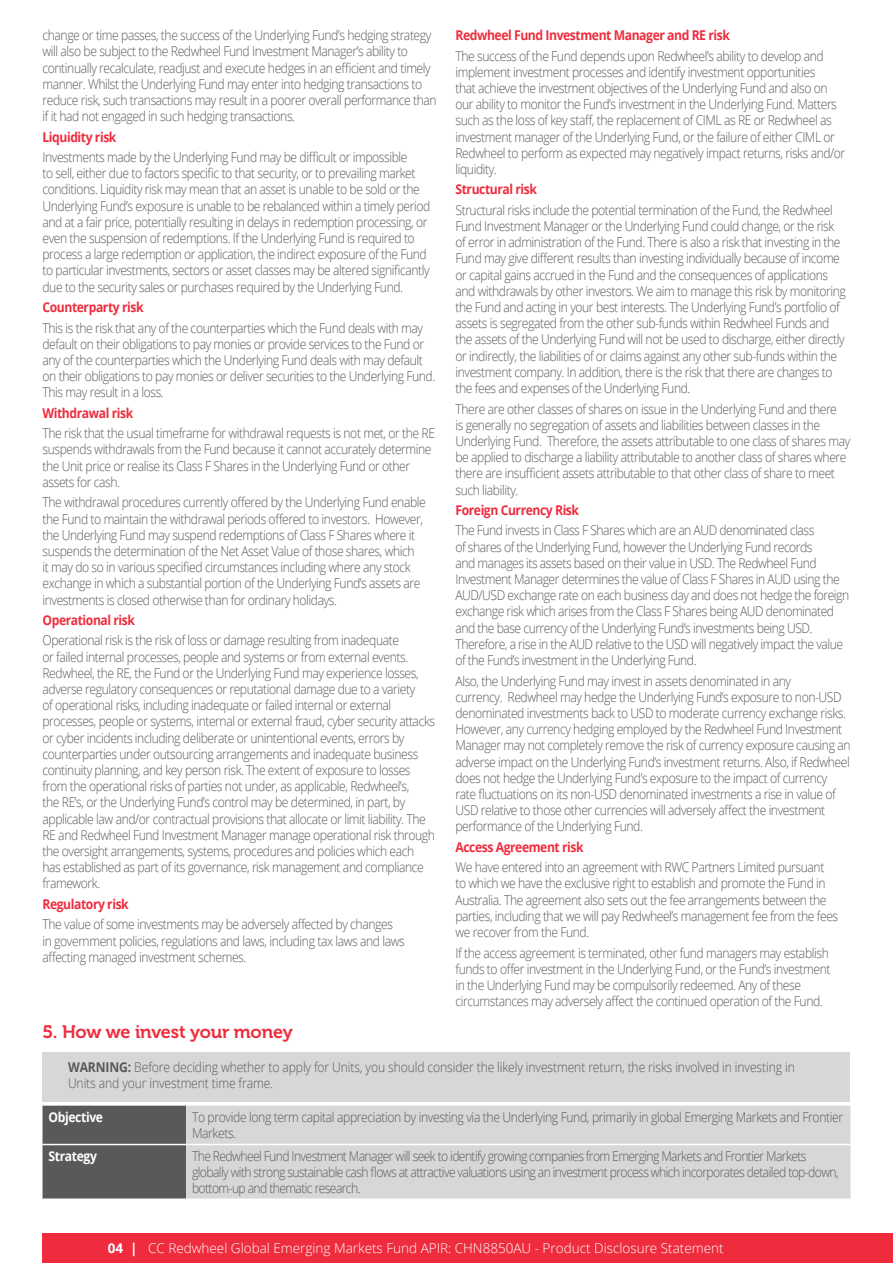
<style>
.page{position:relative;width:893px;height:1263px;background:#fff}
.page>*{position:absolute;margin:0;border:0;box-sizing:border-box;transform-origin:0 0}
.t1{font:18px "Museo 700";letter-spacing:-.01em;color:#ee2c3d}
.t2{font:300 13.5px/16.2px "Open Sans";letter-spacing:-.035em;color:#59595c;scale:.9 1}
.t3{font:700 13.5px "Open Sans";letter-spacing:-.035em;color:#ee2c3d;scale:.9 1}
.t4{font:300 13.5px/16.2px "Open Sans";letter-spacing:-.01em;color:#59595c;scale:.9 1}
.t5{font:300 13.5px "Open Sans";color:#fff}
.t6{font:700 13.5px "Open Sans";letter-spacing:-.03em;color:#fff;scale:.9 1}
.s1{font-weight:700}
</style>
<div class="page">
<div style="left:43px;top:1052px;width:807px;height:49px;background:#d6d7d9"></div>
<div style="left:43px;top:1233px;width:850px;height:30px;background:#ee2c3d"></div>
<div style="left:43px;top:1106px;width:143px;height:92px;background:#59595c"></div>
<div style="left:186px;top:1106px;width:664px;height:92px;background:#d6d7d9"></div>
<hr style="left:186px;top:1144px;width:664px;height:1px;background:#fff">
<hr style="left:43px;top:1144px;width:143px;height:1px;background:#fff">
<p class="t2" style="left:43px;top:27px;width:439px">change or time passes, the success of the Underlying Fund’s hedging strategy will also be subject to the Redwheel Fund Investment Manager’s ability to continually recalculate, readjust and execute hedges in an efficient and timely manner. Whilst the Underlying Fund may enter into hedging transactions to reduce risk, such transactions may result in a poorer overall performance than if it had not engaged in such hedging transactions.</p>
<p class="t3" style="left:43px;top:127px;width:84px">Liquidity risk</p>
<p class="t2" style="left:43px;top:149px;width:432px">Investments made by the Underlying Fund may be difficult or impossible<br>to sell, either due to factors specific to that security, or to prevailing market conditions. Liquidity risk may mean that an asset is unable to be sold or the Underlying Fund’s exposure is unable to be rebalanced within a timely period and at a fair price, potentially resulting in delays in redemption processing, or even the suspension of redemptions. If the Underlying Fund is required to process a large redemption or application, the indirect exposure of the Fund to particular investments, sectors or asset classes may be altered significantly due to the security sales or purchases required by the Underlying Fund.</p>
<p class="t3" style="left:43px;top:298px;width:114px">Counterparty risk</p>
<p class="t2" style="left:43px;top:319px;width:438px">This is the risk that any of the counterparties which the Fund deals with may default on their obligations to pay monies or provide services to the Fund or any of the counterparties which the Underlying Fund deals with may default on their obligations to pay monies or deliver securities to the Underlying Fund.<br>This may result in a loss.</p>
<p class="t3" style="left:43px;top:403px;width:102px">Withdrawal risk</p>
<p class="t2" style="left:43px;top:425px;width:438px">The risk that the usual timeframe for withdrawal requests is not met, or the RE suspends withdrawals from the Fund because it cannot accurately determine the Unit price or realise its Class F Shares in the Underlying Fund or other assets for cash.</p>
<p class="t2" style="left:43px;top:494px;width:427px">The withdrawal procedures currently offered by the Underlying Fund enable the Fund to maintain the withdrawal periods offered to investors. However, the Underlying Fund may suspend redemptions of Class F Shares where it suspends the determination of the Net Asset Value of those shares, which<br>it may do so in various specified circumstances including where any stock exchange in which a substantial portion of the Underlying Fund’s assets are investments is closed otherwise than for ordinary holidays.</p>
<p class="t3" style="left:43px;top:610px;width:104px">Operational risk</p>
<p class="t2" style="left:43px;top:632px;width:438px">Operational risk is the risk of loss or damage resulting from inadequate<br>or failed internal processes, people and systems or from external events.<br>Redwheel, the RE, the Fund or the Underlying Fund may experience losses, adverse regulatory consequences or reputational damage due to a variety<br>of operational risks, including inadequate or failed internal or external processes, people or systems, internal or external fraud, cyber security attacks or cyber incidents including deliberate or unintentional events, errors by counterparties under outsourcing arrangements and inadequate business continuity planning, and key person risk. The extent of exposure to losses from the operational risks of parties not under, as applicable, Redwheel’s,<br>the RE’s, or the Underlying Fund’s control may be determined, in part, by applicable law and/or contractual provisions that allocate or limit liability. The RE and Redwheel Fund Investment Manager manage operational risk through the oversight arrangements, systems, procedures and policies which each has established as part of its governance, risk management and compliance framework.</p>
<p class="t3" style="left:43px;top:894px;width:97px">Regulatory risk</p>
<p class="t2" style="left:43px;top:916px;width:404px">The value of some investments may be adversely affected by changes in government policies, regulations and laws, including tax laws and laws affecting managed investment schemes.</p>
<p class="t3" style="left:455px;top:26px;width:306px">Redwheel Fund Investment Manager and RE risk</p>
<p class="t2" style="left:455px;top:47px;width:435px">The success of the Fund depends upon Redwheel’s ability to develop and implement investment processes and identify investment opportunities<br>that achieve the investment objectives of the Underlying Fund and also on our ability to monitor the Fund’s investment in the Underlying Fund. Matters such as the loss of key staff, the replacement of CIML as RE or Redwheel as investment manager of the Underlying Fund, or the failure of either CIML or Redwheel to perform as expected may negatively impact returns, risks and/or liquidity.</p>
<p class="t3" style="left:455px;top:180px;width:92px">Structural risk</p>
<p class="t2" style="left:455px;top:201px;width:435px">Structural risks include the potential termination of the Fund, the Redwheel Fund Investment Manager or the Underlying Fund could change, or the risk of error in administration of the Fund. There is also a risk that investing in the Fund may give different results than investing individually because of income or capital gains accrued in the Fund and the consequences of applications and withdrawals by other investors. We aim to manage this risk by monitoring the Fund and acting in your best interests. The Underlying Fund’s portfolio of assets is segregated from the other sub-funds within Redwheel Funds and the assets of the Underlying Fund will not be used to discharge, either directly or indirectly, the liabilities of or claims against any other sub-funds within the investment company. In addition, there is the risk that there are changes to the fees and expenses of the Underlying Fund.</p>
<p class="t2" style="left:455px;top:400px;width:440px">There are other classes of shares on issue in the Underlying Fund and there<br>is generally no segregation of assets and liabilities between classes in the Underlying Fund. Therefore, the assets attributable to one class of shares may be applied to discharge a liability attributable to another class of shares where there are insufficient assets attributable to that other class of share to meet such liability.</p>
<p class="t3" style="left:455px;top:501px;width:139px">Foreign Currency Risk</p>
<p class="t2" style="left:455px;top:522px;width:439px">The Fund invests in Class F Shares which are an AUD denominated class<br>of shares of the Underlying Fund, however the Underlying Fund records<br>and manages its assets based on their value in USD. The Redwheel Fund Investment Manager determines the value of Class F Shares in AUD using the AUD/USD exchange rate on each business day and does not hedge the foreign exchange risk which arises from the Class F Shares being AUD denominated and the base currency of the Underlying Fund’s investments being USD.<br>Therefore, a rise in the AUD relative to the USD will negatively impact the value of the Fund’s investment in the Underlying Fund.</p>
<p class="t2" style="left:455px;top:672px;width:440px">Also, the Underlying Fund may invest in assets denominated in any<br>currency. Redwheel may hedge the Underlying Fund’s exposure to non-USD denominated investments back to USD to moderate currency exchange risks.<br>However, any currency hedging employed by the Redwheel Fund Investment Manager may not completely remove the risk of currency exposure causing an adverse impact on the Underlying Fund’s investment returns. Also, if Redwheel does not hedge the Underlying Fund’s exposure to the impact of currency rate fluctuations on its non-USD denominated investments a rise in value of USD relative to those other currencies will adversely affect the investment performance of the Underlying Fund.</p>
<p class="t3" style="left:455px;top:837px;width:144px">Access Agreement risk</p>
<p class="t2" style="left:455px;top:859px;width:427px">We have entered into an agreement with RWC Partners Limited pursuant to which we have the exclusive right to establish and promote the Fund in Australia. The agreement also sets out the fee arrangements between the parties, including that we will pay Redwheel’s management fee from the fees we recover from the Fund.</p>
<p class="t2" style="left:455px;top:944px;width:418px">If the access agreement is terminated, other fund managers may establish funds to offer investment in the Underlying Fund, or the Fund’s investment in the Underlying Fund may be compulsorily redeemed. Any of these circumstances may adversely affect the continued operation of the Fund.</p>
<h1 class="t1" style="left:43px;top:1022px;width:252px">5. How we invest your money</h1>
<p class="t4" style="left:68px;top:1058px;width:809px"><span class="s1">WARNING:</span> Before deciding whether to apply for Units, you should consider the likely investment return, the risks involved in investing in<br>Units and your investment time frame.</p>
<p class="t6" style="left:49px;top:1107px;width:62px">Objective</p>
<p class="t2" style="left:192px;top:1108px;width:725px">To provide long term capital appreciation by investing via the Underlying Fund, primarily in global Emerging Markets and Frontier<br>Markets.</p>
<p class="t6" style="left:49px;top:1146px;width:55px">Strategy</p>
<p class="t2" style="left:192px;top:1147px;width:720px">The Redwheel Fund Investment Manager will seek to identify growing companies from Emerging Markets and Frontier Markets globally with strong sustainable cash flows at attractive valuations using an investment process which incorporates detailed top-down, bottom-up and thematic research.</p>
<p class="t5" style="left:108px;top:1239px;width:617px"><span class="s1">04 |</span> CC Redwheel Global Emerging Markets Fund APIR: CHN8850AU - Product Disclosure Statement</p>
</div>
